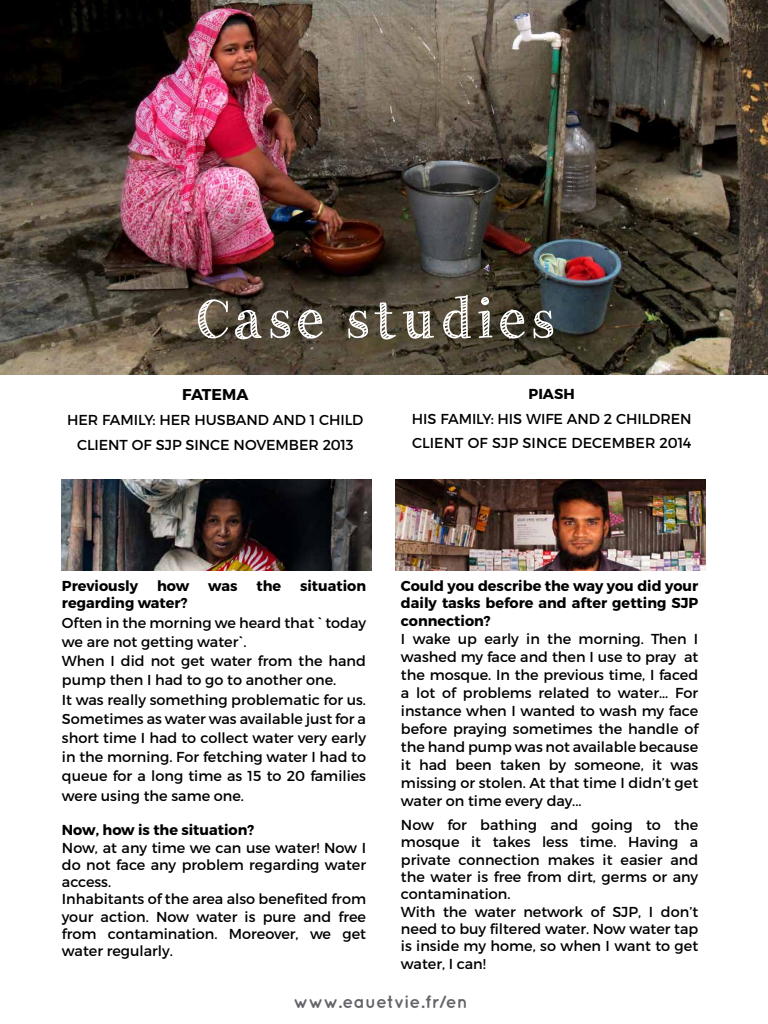
<style>
.page{position:relative;width:768px;height:1024px;background:#fff}
.page>*{position:absolute;margin:0;border:0;box-sizing:border-box;transform-origin:0 0}
.t1{font:56.5px "Handy George";color:#fff}
.t2{font:700 18px "Quicksand";color:#65646a}
.t3{font:700 15.6px "Montserrat";letter-spacing:-.005em;color:#000}
.t4{font:14.4px/17.3px "Montserrat";color:#000}
.t5{font:700 14.4px/17.3px "Montserrat";color:#000;text-align:justify}
</style>
<div class="page">
<img style="left:62px;top:479px;width:309px;height:91px">
<img style="left:0;top:0;width:768px;height:374px">
<img style="left:396px;top:479px;width:309px;height:91px">
<h1 class="t1" style="left:193px;top:287px;width:367px">Case studies</h1>
<p class="t3" style="left:182px;top:385px;width:68px">FATEMA</p>
<p class="t4" style="left:67px;top:407px;width:298px;line-height:24.7px;text-align:center">HER FAMILY: HER HUSBAND AND 1 CHILD<br>CLIENT OF SJP SINCE NOVEMBER 2013</p>
<p class="t5" style="left:529px;top:386px;width:48px">PIASH</p>
<p class="t4" style="left:412px;top:406px;width:281px;line-height:24.7px">HIS FAMILY: HIS WIFE AND 2 CHILDREN<br>CLIENT OF SJP SINCE DECEMBER 2014</p>
<p class="t5" style="left:62px;top:578px;width:78px">Previously</p>
<p class="t5" style="left:157px;top:578px;width:34px">how</p>
<p class="t5" style="left:208px;top:578px;width:31px">was</p>
<p class="t5" style="left:256px;top:578px;width:26px">the</p>
<p class="t5" style="left:300px;top:578px;width:68px">situation</p>
<p class="t5" style="left:62px;top:595px;width:127px">regarding water?</p>
<p class="t4" style="left:62px;top:613px;width:306px;line-height:19.2px">Often in the morning we heard that ` today we are not getting water`.<br>When I did not get water from the hand pump then I had to go to another one.<br>It was really something problematic for us.<br>Sometimes as water was available just for a short time I had to collect water very early in the morning. For fetching water I had to queue for a long time as 15 to 20 families were using the same one.</p>
<p class="t5" style="left:62px;top:822px;width:194px">Now, how is the situation?</p>
<p class="t4" style="left:62px;top:839px;width:306px">Now, at any time we can use water! Now I do not face any problem regarding water access.<br>Inhabitants of the area also benefited from your action. Now water is pure and free from contamination. Moreover, we get water regularly.</p>
<p class="t5" style="left:401px;top:578px;width:299px">Could you describe the way you did your daily tasks before and after getting SJP connection?</p>
<p class="t4" style="left:401px;top:630px;width:299px;line-height:18px;text-align:justify">I wake up early in the morning. Then I washed my face and then I use to pray at the mosque. In the previous time, I faced a lot of problems related to water... For instance when I wanted to wash my face before praying sometimes the handle of the hand pump was not available because it had been taken by someone, it was missing or stolen. At that time I didn’t get water on time every day...</p>
<p class="t4" style="left:401px;top:816px;width:299px">Now for bathing and going to the mosque it takes less time. Having a private connection makes it easier and the water is free from dirt, germs or any contamination.<br>With the water network of SJP, I don’t need to buy filtered water. Now water tap is inside my home, so when I want to get water, I can!</p>
<p class="t2" style="left:293px;top:991px;width:176px">www.eauetvie.fr/en</p>
</div>
